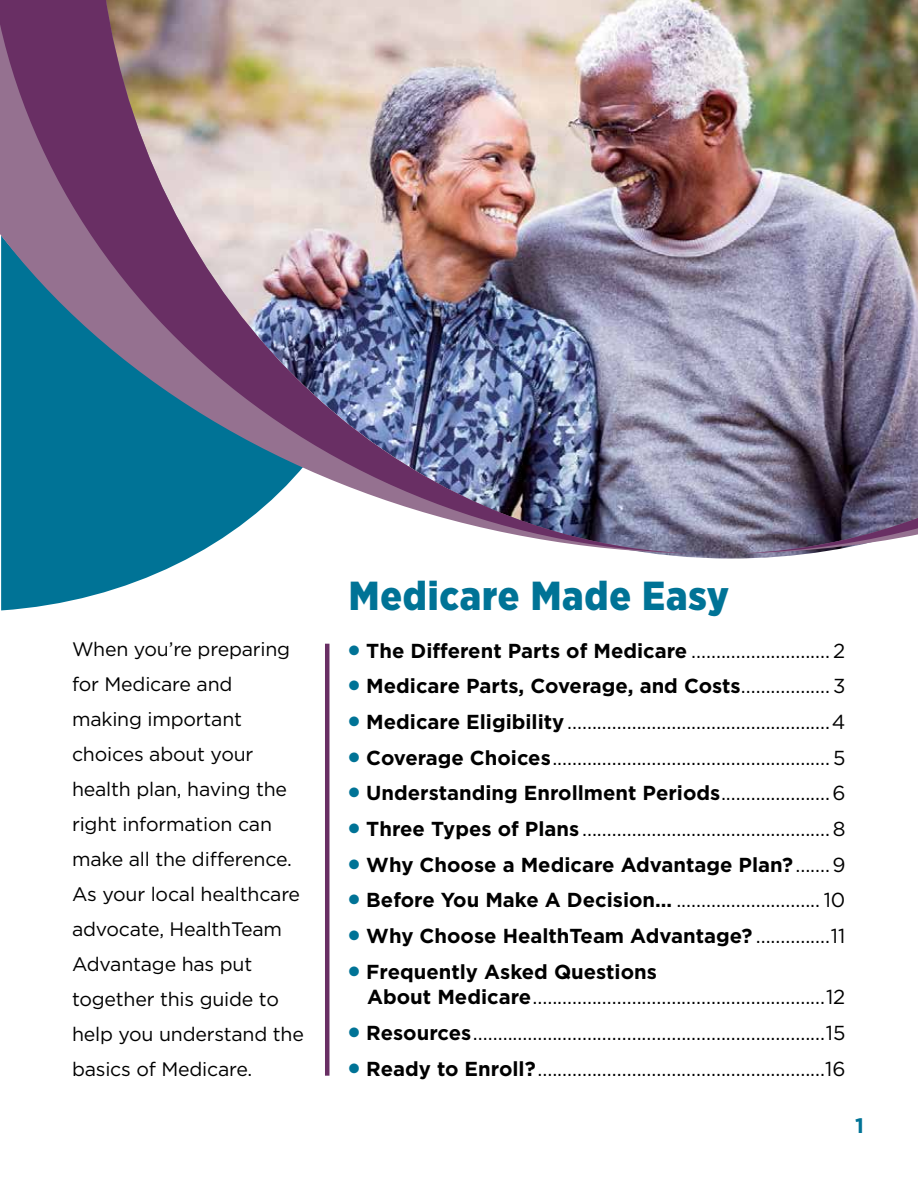
<style>
.page{position:relative;width:918px;height:1188px;background:#fff}
.page>*{position:absolute;margin:0;border:0;box-sizing:border-box;transform-origin:0 0}
.t1{font:900 40.5px "Gotham Narrow";letter-spacing:.02em;color:#007396}
.t2{font:700 21px "Gotham";color:#007396}
.t3{font:20.25px/25.5px "Gotham";color:#000}
.t4{font:700 20.25px "Gotham";color:#000}
.t5{font:19.5px/35px "Gotham";letter-spacing:-.01em;color:#000}
.s1{color:#007396}
.s2{font-weight:700}
.s3{font-weight:400}
</style>
<div class="page">
<svg style="left:1px;top:554px;width:195px;height:56px;fill:#007396"></svg>
<img style="left:0;top:0;width:918px;height:553px">
<hr style="left:325px;top:644px;width:4px;height:432px;background:#692f64">
<h1 class="t1" style="left:349px;top:569px;width:382px">Medicare Made Easy</h1>
<p class="t5" style="left:72px;top:632px;width:233px">When you’re preparing for Medicare and making important choices about your health plan, having the right information can make all the difference.<br>As your local healthcare advocate, HealthTeam<br>Advantage has put together this guide to help you understand the basics of Medicare.</p>
<p class="t3" style="left:349px;top:637px;width:498px"><span class="s1">●</span> <span class="s2">The Different Parts of Medicare</span> ............................ 2</p>
<p class="t4" style="left:349px;top:674px;width:498px"><span class="s1">●</span> Medicare Parts, Coverage, and Costs<span class="s3">..................3</span></p>
<p class="t3" style="left:349px;top:709px;width:498px"><span class="s1">●</span> <span class="s2">Medicare Eligibility</span>.....................................................4</p>
<p class="t3" style="left:349px;top:744px;width:498px"><span class="s1">●</span> <span class="s2">Coverage Choices</span>........................................................5</p>
<p class="t4" style="left:349px;top:782px;width:498px"><span class="s1">●</span> Understanding Enrollment Periods<span class="s3">......................6</span></p>
<p class="t3" style="left:349px;top:816px;width:498px"><span class="s1">●</span> <span class="s2">Three Types of Plans</span> ..................................................8</p>
<p class="t4" style="left:349px;top:853px;width:498px"><span class="s1">●</span> Why Choose a Medicare Advantage Plan?<span class="s3">.......9</span></p>
<p class="t3" style="left:349px;top:887px;width:498px"><span class="s1">●</span> <span class="s2">Before You Make A Decision…</span> ............................. 10</p>
<p class="t4" style="left:349px;top:924px;width:498px"><span class="s1">●</span> Why Choose HealthTeam Advantage? <span class="s3">...............11</span></p>
<p class="t3" style="left:367px;top:959px;width:480px;text-indent:-18px"><span class="s1">●</span> <span class="s2">Frequently Asked Questions<br>About Medicare</span>...........................................................12</p>
<p class="t3" style="left:349px;top:1020px;width:498px"><span class="s1">●</span> <span class="s2">Resources</span>.......................................................................15</p>
<p class="t3" style="left:349px;top:1055px;width:498px"><span class="s1">●</span> <span class="s2">Ready to Enroll?</span>..........................................................16</p>
<p class="t2" style="left:855px;top:1114px;width:10px">1</p>
</div>
